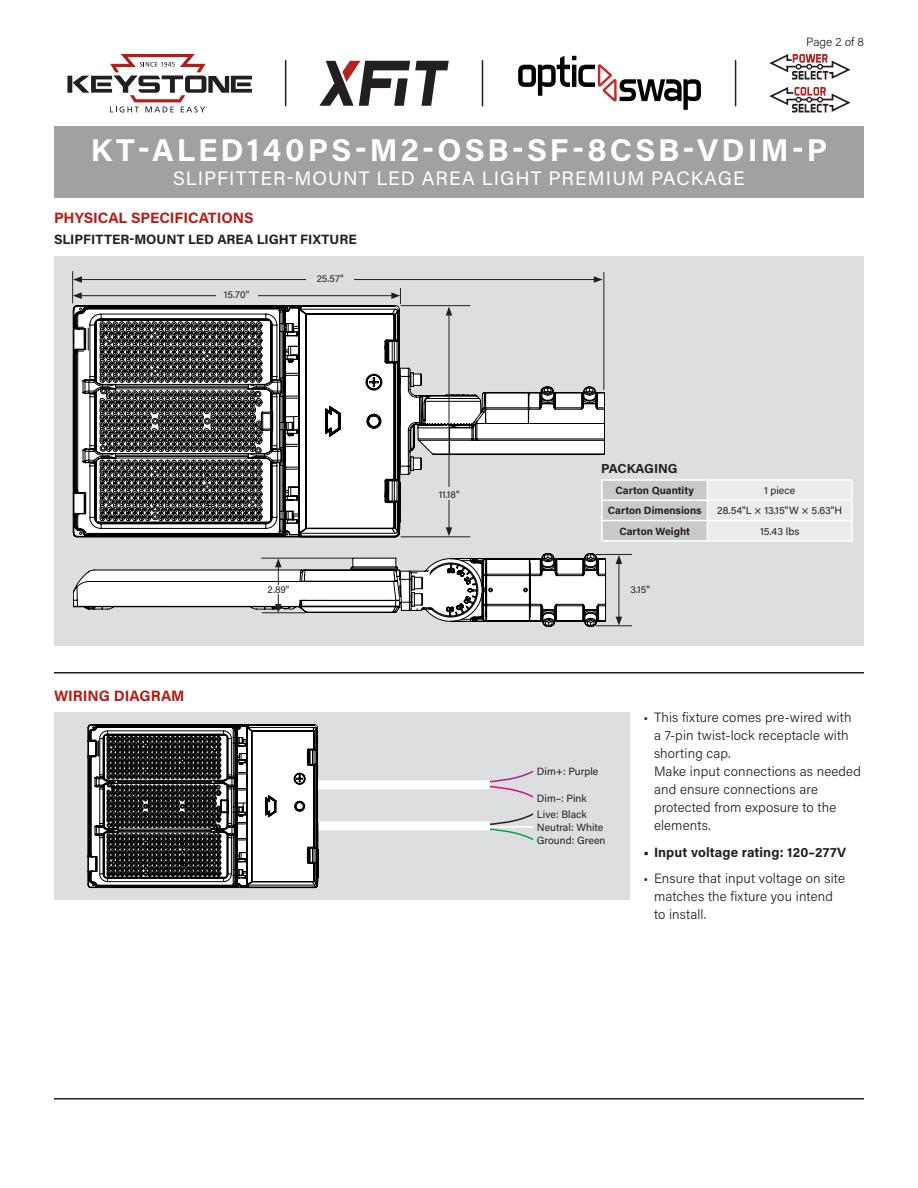
<style>
.page{position:relative;width:918px;height:1188px;background:#fff}
.page>*{position:absolute;margin:0;border:0;box-sizing:border-box;transform-origin:0 0}
.Title_Instruction{font:700 31.5px "Acumin Pro";letter-spacing:.1em;color:#fff}
.SubTitle{font:19.5px "Acumin Pro";letter-spacing:.05em;color:#fff}
.Heading_01{font:700 15px "Acumin Pro";color:#b41d15}
.t1{font:300 13.5px/18px "Acumin Pro";letter-spacing:.01em;color:#231f20}
.Heading_02{font:700 13.5px "Acumin Pro";letter-spacing:.005em;color:#231f20}
.Heading_02-2{font:700 13.05px "Acumin Pro";letter-spacing:-.005em;color:#231f20}
.Page{font:300 12px "Acumin Pro";color:#231f20}
.Art_Callout_Left{font:10.5px "Acumin Pro";color:#231f20}
.Table_Header{font:700 10.5px "Acumin Pro";color:#231f20}
.Table_Text{font:10.5px "Acumin Pro";color:#231f20}
.Art_Callout{font:10.05px "Acumin Pro";color:#231f20}
</style>
<div class="page">
<hr style="left:54px;top:1098px;width:810px;height:2px;background:#231f20">
<div style="left:54px;top:126px;width:810px;height:72px;background:#a0a1a3"></div>
<div style="left:54px;top:256px;width:810px;height:390px;background:#dddee0"></div>
<hr style="left:54px;top:672px;width:810px;height:2px;background:#231f20">
<div style="left:54px;top:712px;width:576px;height:188px;background:#dddee0"></div>
<svg style="left:490px;top:770px;width:44px;height:28px"></svg>
<svg style="left:488px;top:813px;width:46px;height:28px"></svg>
<hr style="left:490px;top:826px;width:43px;height:2px;background:#fff">
<div style="left:308px;top:780px;width:182px;height:9px;background:#fff"></div>
<div style="left:267px;top:821px;width:223px;height:9px;background:#fff"></div>
<svg style="left:88px;top:724px;width:231px;height:164px;background:#707070"></svg>
<hr style="left:601px;top:540px;width:106px;height:2px;background:#fff">
<hr style="left:707px;top:540px;width:146px;height:2px;background:#fff">
<hr style="left:79px;top:295px;width:315px;height:1px;background:#231f20">
<hr style="left:80px;top:279px;width:516px;height:1px;background:#231f20">
<svg style="left:594px;top:276px;width:9px;height:7px"></svg>
<div style="left:216px;top:289px;width:41px;height:11px;background:#dddee0"></div>
<div style="left:307px;top:273px;width:47px;height:11px;background:#dddee0"></div>
<svg style="left:72px;top:271px;width:10px;height:32px"></svg>
<hr style="left:604px;top:272px;width:1px;height:118px;background:#231f20">
<svg style="left:391px;top:288px;width:10px;height:19px"></svg>
<svg style="left:74px;top:305px;width:326px;height:232px;background:#8c8c8c"></svg>
<svg style="left:73px;top:553px;width:533px;height:74px"></svg>
<hr style="left:401px;top:305px;width:69px;height:1px;background:#231f20">
<hr style="left:449px;top:313px;width:1px;height:217px;background:#231f20">
<svg style="left:446px;top:307px;width:6px;height:8px"></svg>
<svg style="left:399px;top:368px;width:454px;height:173px"></svg>
<div style="left:432px;top:488px;width:34px;height:12px;background:#dddee0"></div>
<hr style="left:596px;top:554px;width:36px;height:1px;background:#231f20">
<hr style="left:596px;top:626px;width:36px;height:1px;background:#231f20">
<hr style="left:619px;top:562px;width:1px;height:57px;background:#231f20">
<svg style="left:616px;top:555px;width:6px;height:9px"></svg>
<svg style="left:616px;top:617px;width:6px;height:9px"></svg>
<svg style="left:67px;top:54px;width:185px;height:58px"></svg>
<svg style="left:769px;top:87px;width:82px;height:26px"></svg>
<svg style="left:769px;top:54px;width:82px;height:26px"></svg>
<hr style="left:482px;top:61px;width:1px;height:45px;background:#231f20">
<hr style="left:735px;top:61px;width:1px;height:45px;background:#231f20">
<hr style="left:285px;top:61px;width:1px;height:45px;background:#231f20">
<svg style="left:319px;top:61px;width:130px;height:45px"></svg>
<svg style="left:518px;top:56px;width:183px;height:54px"></svg>
<p class="Page" style="left:806px;top:34px;width:59px">Page 2 of 8</p>
<p class="Title_Instruction" style="left:91px;top:128px;width:738px">KT-ALED140PS-M2-OSB-SF-8CSB-VDIM-P</p>
<p class="SubTitle" style="left:173px;top:164px;width:573px">SLIPFITTER-MOUNT LED AREA LIGHT PREMIUM PACKAGE</p>
<p class="Heading_01" style="left:54px;top:207px;width:201px">PHYSICAL SPECIFICATIONS</p>
<p class="Heading_02" style="left:54px;top:230px;width:304px">SLIPFITTER-MOUNT LED AREA LIGHT FIXTURE</p>
<p class="Art_Callout" style="left:224px;top:288px;width:27px">15.70"</p>
<p class="Art_Callout" style="left:317px;top:272px;width:28px">25.57"</p>
<p class="Heading_01" style="left:54px;top:685px;width:132px">WIRING DIAGRAM</p>
<p class="Art_Callout" style="left:267px;top:583px;width:23px">2.89"</p>
<p class="Art_Callout" style="left:439px;top:487px;width:22px">11.18"</p>
<p class="Heading_02-2" style="left:601px;top:460px;width:78px">PACKAGING</p>
<p class="Table_Header" style="left:616px;top:483px;width:80px">Carton Quantity</p>
<p class="Table_Text" style="left:764px;top:483px;width:33px">1 piece</p>
<p class="Table_Header" style="left:608px;top:503px;width:95px">Carton Dimensions</p>
<p class="Table_Text" style="left:717px;top:503px;width:126px">28.54"L × 13.15"W × 5.63"H</p>
<p class="Table_Header" style="left:619px;top:524px;width:72px">Carton Weight</p>
<p class="Table_Text" style="left:760px;top:524px;width:41px">15.43 lbs</p>
<p class="Art_Callout" style="left:630px;top:583px;width:21px">3.15"</p>
<p class="Art_Callout_Left" style="left:537px;top:764px;width:63px">Dim+: Purple</p>
<p class="Art_Callout_Left" style="left:537px;top:807px;width:51px">Live: Black</p>
<p class="Art_Callout_Left" style="left:537px;top:820px;width:68px">Neutral: White</p>
<p class="Art_Callout_Left" style="left:537px;top:791px;width:51px">Dim–: Pink</p>
<p class="Art_Callout_Left" style="left:537px;top:833px;width:70px">Ground: Green</p>
<p class="t1" style="left:654px;top:708px;width:208px;text-indent:-10px">• This fixture comes pre-wired with a 7-pin twist-lock receptacle with shorting cap.<br>Make input connections as needed and ensure connections are protected from exposure to the elements.</p>
<p class="Heading_02" style="left:644px;top:842px;width:204px">• Input voltage rating: 120–277V</p>
<p class="t1" style="left:654px;top:869px;width:192px;text-indent:-10px">• Ensure that input voltage on site matches the fixture you intend to install.</p>
</div>
